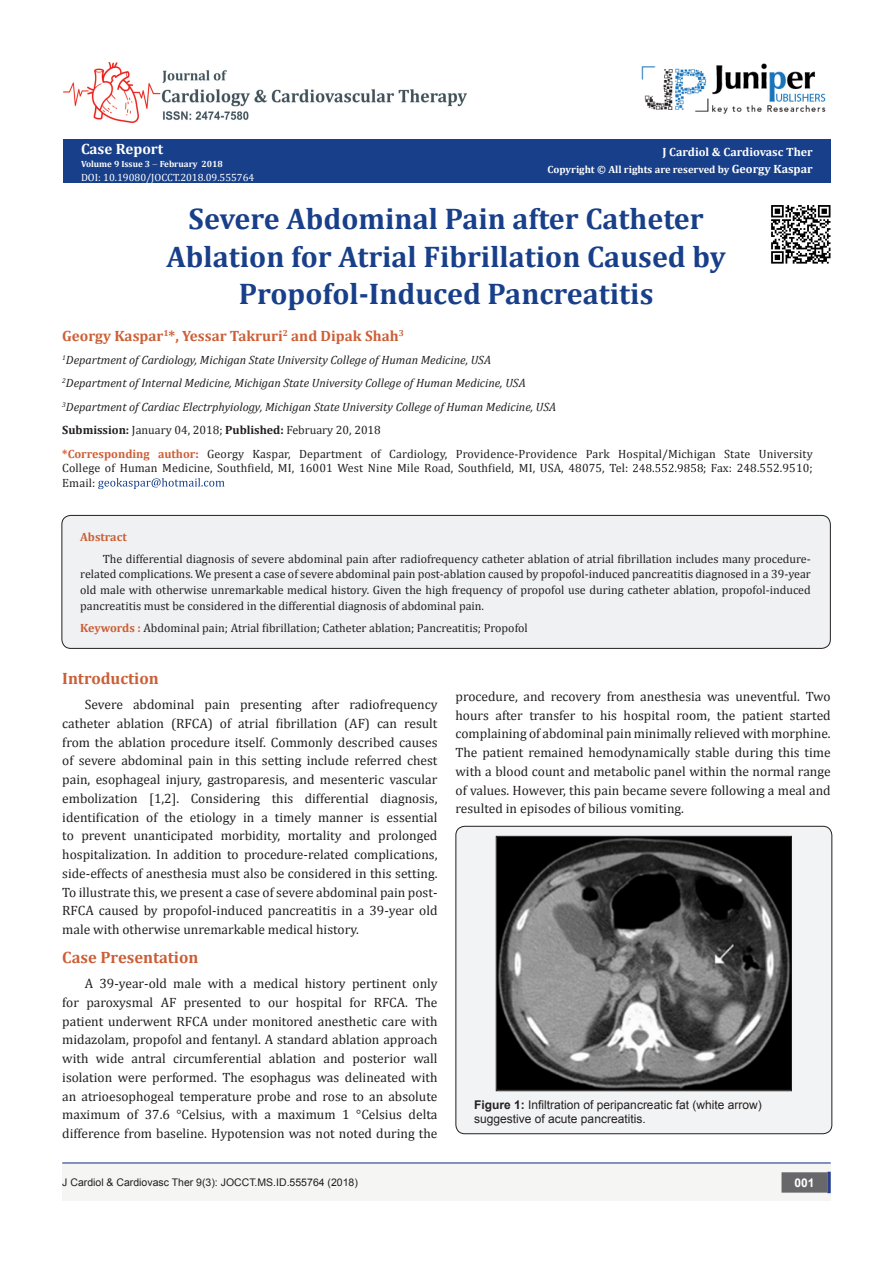
<style>
.page{position:relative;width:893px;height:1263px;background:#fff}
.page>*{position:absolute;margin:0;border:0;box-sizing:border-box;transform-origin:0 0}
.t1{font:700 30px "Cambria";color:#183f89}
.t2{font:700 16.5px "Cambria";color:#ca5f37}
.t3{font:700 15px "Cambria";color:#cd5f37}
.t4{font:700 15px "Cambria";color:#fffefc}
.t5{font:13.5px/18.8px "Cambria";color:#231f20;text-align:justify}
.t6{font:12px/15.8px "Cambria";letter-spacing:.005em;color:#231f20}
.t7{font:italic 12px "Cambria";color:#231f20}
.t8{font:12px/14.4px "Arial";color:#231f20}
.t9{font:700 12px "Cambria";color:#fff}
.t10{font:700 12px "Cambria";color:#ca5f37}
.t11{font:700 12px "Arial";color:#fff}
.t12{font:10.5px "Arial";color:#231f20}
.t13{font:700 10.5px "Cambria";color:#fff}
.t14{font:10.5px "Cambria";color:#fff}
.t15{font:700 9px "Cambria";color:#fffefc}
.s1{font-size:12px}
.s2{font-weight:700}
.s3{font-weight:700;color:#cd5f37}
.s4{font-weight:700;color:#cd375f}
.s5{font-weight:700;color:#ca5f37}
</style>
<div class="page">
<div style="left:63px;top:140px;width:768px;height:43px;background:#183f89"></div>
<svg style="left:633px;top:464px;width:70px;height:8px"></svg>
<svg style="left:98px;top:478px;width:127px;height:11px"></svg>
<img style="left:641px;top:63px;width:185px;height:51px">
<div style="left:62px;top:1163px;width:769px;height:38px;background:#f5f5f4"></div>
<div style="left:782px;top:1173px;width:45px;height:19px;background:#68676a"></div>
<div style="left:781px;top:1172px;width:46px;height:20px;border:2px solid #68676a"></div>
<svg style="left:827px;top:1172px;width:4px;height:21px"></svg>
<img style="left:63px;top:63px;width:404px;height:60px">
<hr style="left:62px;top:1162px;width:769px;height:1px;background:#253f8e">
<div style="left:456px;top:826px;width:376px;height:308px;background:#f2f3f4;border-radius:9px"></div>
<div style="left:455px;top:826px;width:377px;height:308px;border:1px solid #231f20;border-radius:9px"></div>
<img style="left:498px;top:838px;width:292px;height:251px">
<div style="left:496px;top:836px;width:296px;height:255px;border:1px solid #231f20"></div>
<div style="left:62px;top:515px;width:768px;height:133px;background:#f0f1f2;border-radius:9px"></div>
<div style="left:62px;top:515px;width:769px;height:134px;border:1px solid #231f20;border-radius:9px"></div>
<img style="left:771px;top:205px;width:60px;height:59px">
<p class="t4" style="left:81px;top:138px;width:84px">Case Report</p>
<p class="t15" style="left:81px;top:158px;width:143px">Volume 9 Issue 3 February 2018</p>
<p class="t14" style="left:81px;top:171px;width:175px">DOI: 10.19080/JOCCT.2018.09.555764</p>
<p class="t9" style="left:662px;top:143px;width:152px">J Cardiol &amp; Cardiovasc Ther</p>
<p class="t13" style="left:548px;top:162px;width:267px">Copyright © All rights are reserved by <span class="s1">Georgy Kaspar</span></p>
<p class="t1" style="left:189px;top:198px;width:517px">Severe Abdominal Pain after Catheter</p>
<p class="t1" style="left:167px;top:236px;width:561px">Ablation for Atrial Fibrillation Caused by</p>
<p class="t1" style="left:239px;top:273px;width:416px">Propofol-Induced Pancreatitis</p>
<p class="t3" style="left:62px;top:325px;width:343px">Georgy Kaspar<sup>1</sup>*, Yessar Takruri<sup>2</sup> and Dipak Shah<sup>3</sup></p>
<p class="t7" style="left:62px;top:351px;width:430px"><sup>1</sup>Department of Cardiology, Michigan State University College of Human Medicine, USA</p>
<p class="t7" style="left:62px;top:375px;width:465px"><sup>2</sup>Department of Internal Medicine, Michigan State University College of Human Medicine, USA</p>
<p class="t7" style="left:62px;top:398px;width:495px"><sup>3</sup>Department of Cardiac Electrphyiology, Michigan State University College of Human Medicine, USA</p>
<p class="t6" style="left:62px;top:422px;width:320px"><span class="s2">Submission:</span> January 04, 2018; <span class="s2">Published:</span> February 20, 2018</p>
<p class="t6" style="left:62px;top:446px;width:752px;line-height:14.4px"><span class="s3">*Corresponding author</span><span class="s4">:</span> Georgy Kaspar, Department of Cardiology, Providence-Providence Park Hospital/Michigan State University<br>College of Human Medicine, Southfield, MI, 16001 West Nine Mile Road, Southfield, MI, USA, 48075, Tel:</p>
<p class="t6" style="left:703px;top:460px;width:111px">; Fax: 248.552.9510;</p>
<p class="t6" style="left:62px;top:474px;width:35px">Email:</p>
<p class="t10" style="left:80px;top:528px;width:48px">Abstract</p>
<p class="t6" style="left:80px;top:551px;width:732px;text-align:justify;text-indent:22px">The differential diagnosis of severe abdominal pain after radiofrequency catheter ablation of atrial fibrillation includes many procedure&shy;related complications. We present a case of severe abdominal pain post-ablation caused by propofol-induced pancreatitis diagnosed in a 39-year old male with otherwise unremarkable medical history. Given the high frequency of propofol use during catheter ablation, propofol-induced pancreatitis must be considered in the differential diagnosis of abdominal pain.</p>
<p class="t6" style="left:80px;top:620px;width:449px"><span class="s5">Keywords :</span> Abdominal pain; Atrial fibrillation; Catheter ablation; Pancreatitis; Propofol</p>
<p class="t2" style="left:62px;top:667px;width:98px">Introduction</p>
<p class="t5" style="left:62px;top:695px;width:377px;text-indent:22px">Severe abdominal pain presenting after radiofrequency catheter ablation (RFCA) of atrial fibrillation (AF) can result from the ablation procedure itself. Commonly described causes of severe abdominal pain in this setting include referred chest pain, esophageal injury, gastroparesis, and mesenteric vascular embolization [1,2]. Considering this differential diagnosis, identification of the etiology in a timely manner is essential to prevent unanticipated morbidity, mortality and prolonged hospitalization. In addition to procedure-related complications, side-effects of anesthesia must also be considered in this setting.<br>To illustrate this, we present a case of severe abdominal pain post-RFCA caused by propofol-induced pancreatitis in a 39-year old male with otherwise unremarkable medical history.</p>
<p class="t2" style="left:62px;top:946px;width:138px">Case Presentation</p>
<p class="t5" style="left:62px;top:974px;width:377px;text-indent:22px">A 39-year-old male with a medical history pertinent only for paroxysmal AF presented to our hospital for RFCA. The patient underwent RFCA under monitored anesthetic care with midazolam, propofol and fentanyl. A standard ablation approach with wide antral circumferential ablation and posterior wall isolation were performed. The esophagus was delineated with an atrioesophogeal temperature probe and rose to an absolute maximum of 37.6 °Celsius, with a maximum 1 °Celsius delta difference from baseline. Hypotension was not noted during the</p>
<p class="t5" style="left:455px;top:687px;width:377px">procedure, and recovery from anesthesia was uneventful. Two hours after transfer to his hospital room, the patient started complaining of abdominal pain minimally relieved with morphine.<br>The patient remained hemodynamically stable during this time with a blood count and metabolic panel within the normal range of values. However, this pain became severe following a meal and resulted in episodes of bilious vomiting.</p>
<p class="t8" style="left:474px;top:1098px;width:289px"><span class="s2">Figure 1:</span> Infiltration of peripancreatic fat (white arrow) suggestive of acute pancreatitis.</p>
<p class="t12" style="left:62px;top:1175px;width:297px">J Cardiol &amp; Cardiovasc Ther 9(3): JOCCT.MS.ID.555764 (2018)</p>
<p class="t11" style="left:794px;top:1174px;width:22px">001</p>
</div>
